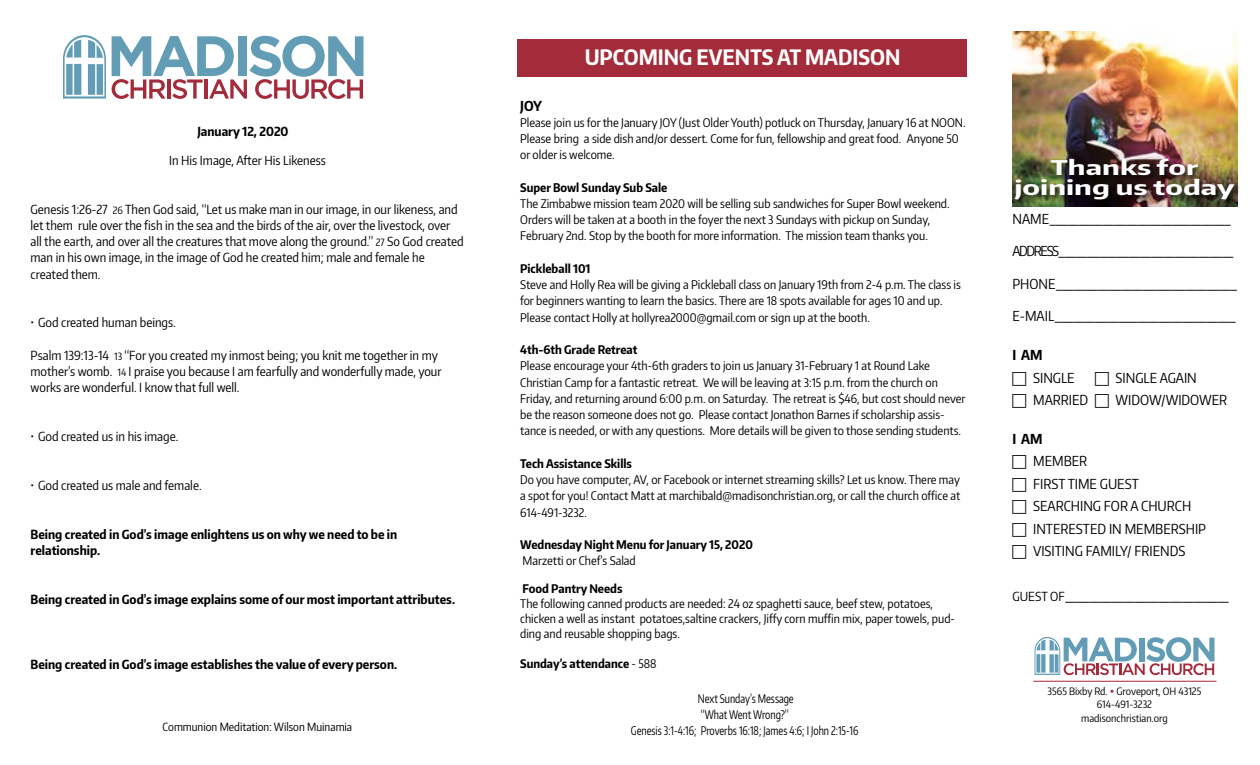
<style>
.page{position:relative;width:1260px;height:765px;background:#fff}
.page>*{position:absolute;margin:0;border:0;box-sizing:border-box;transform-origin:0 0}
.t1{font:700 21.25px "Encode Sans Condensed";color:#fff}
.t2{font:700 20.25px/20.2px "Encode Sans Condensed";color:#fff;text-align:center;scale:1.54 1}
.t3{font:13.75px/22.5px "Encode Sans Condensed";color:#000}
.t4{font:13.75px "Encode Sans Condensed";letter-spacing:-.1em;color:#000}
.t5{font:700 13.75px "Encode Sans Condensed";color:#000}
.t6{font:12.5px/16.2px "Encode Sans Condensed";color:#000}
.t7{font:700 12.5px/16.2px "Encode Sans Condensed";color:#000}
.t8{font:11.88px/16.2px "Encode Sans Condensed";color:#000}
.t9{font:700 11.88px "Encode Sans Condensed";color:#000}
.t10{font:11.88px/16.2px "Encode Sans Condensed";color:#000;text-align:center;scale:.84 1}
.t11{font:11.25px "Encode Sans Condensed";color:#000}
.t12{font:10.12px/13.2px "Encode Sans Condensed";color:#000;text-align:center}
.s1{font-size:10px}
.s2{font-weight:400}
.s3{font-size:12.5px}
.s4{color:#a32b3a}
</style>
<div class="page">
<img style="left:1012px;top:32px;width:226px;height:174px">
<div style="left:1013px;top:158px;width:228px;height:49px;background:#000;opacity:.75"></div>
<div style="left:518px;top:39px;width:450px;height:37px;background:#a32b3a"></div>
<svg style="left:112px;top:36px;width:252px;height:63px"></svg>
<svg style="left:63px;top:35px;width:43px;height:64px"></svg>
<svg style="left:1035px;top:637px;width:179px;height:38px"></svg>
<hr style="left:1033px;top:681px;width:184px;height:1px;background:#a32b3a">
<p class="t7" style="left:197px;top:123px;width:93px">January 12, 2020</p>
<p class="t6" style="left:169px;top:152px;width:158px">In His Image, After His Likeness</p>
<p class="t6" style="left:31px;top:201px;width:435px">Genesis 1:26-27 <span class="s1">26</span> Then God said, “Let us make man in our image, in our likeness, and let them rule over the fish in the sea and the birds of the air, over the livestock, over all the earth, and over all the creatures that move along the ground.” <span class="s1">27</span> So God created man in his own image, in the image of God he created him; male and female he created them.</p>
<p class="t6" style="left:31px;top:314px;width:147px">• God created human beings.</p>
<p class="t6" style="left:31px;top:347px;width:413px">Psalm 139:13-14 <span class="s1">13</span> “For you created my inmost being; you knit me together in my mother’s womb. <span class="s1">14</span> I praise you because I am fearfully and wonderfully made, your works are wonderful. I know that full well.</p>
<p class="t6" style="left:31px;top:428px;width:149px">• God created us in his image.</p>
<p class="t6" style="left:31px;top:477px;width:173px">• God created us male and female.</p>
<p class="t7" style="left:31px;top:526px;width:368px">Being created in God’s image enlightens us on why we need to be in relationship.</p>
<p class="t7" style="left:31px;top:591px;width:426px">Being created in God’s image explains some of our most important attributes.</p>
<p class="t7" style="left:31px;top:656px;width:368px">Being created in God’s image establishes the value of every person.</p>
<p class="t11" style="left:163px;top:719px;width:191px">Communion Meditation: Wilson Muinamia</p>
<h1 class="t1" style="left:585px;top:43px;width:317px">UPCOMING EVENTS AT MADISON</h1>
<p class="t5" style="left:520px;top:96px;width:23px">JOY</p>
<p class="t8" style="left:520px;top:114px;width:447px">Please join us for the January JOY (Just Older Youth) potluck on Thursday, January 16 at NOON.<br>Please bring a side dish and/or dessert. Come for fun, fellowship and great food. Anyone 50 or older is welcome.</p>
<p class="t9" style="left:520px;top:180px;width:149px">Super Bowl Sunday Sub Sale</p>
<p class="t8" style="left:520px;top:195px;width:431px">The Zimbabwe mission team 2020 will be selling sub sandwiches for Super Bowl weekend.<br>Orders will be taken at a booth in the foyer the next 3 Sundays with pickup on Sunday,<br>February 2nd. Stop by the booth for more information. The mission team thanks you.</p>
<p class="t9" style="left:520px;top:261px;width:72px">Pickleball 101</p>
<p class="t8" style="left:520px;top:276px;width:442px">Steve and Holly Rea will be giving a Pickleball class on January 19th from 2-4 p.m. The class is for beginners wanting to learn the basics. There are 18 spots available for ages 10 and up.<br>Please contact Holly at hollyrea2000@gmail.com or sign up at the booth.</p>
<p class="t9" style="left:520px;top:342px;width:119px">4th-6th Grade Retreat</p>
<p class="t8" style="left:520px;top:358px;width:447px">Please encourage your 4th-6th graders to join us January 31-February 1 at Round Lake Christian Camp for a fantastic retreat. We will be leaving at 3:15 p.m. from the church on Friday, and returning around 6:00 p.m. on Saturday. The retreat is $46, but cost should never be the reason someone does not go. Please contact Jonathon Barnes if scholarship assis&shy;tance is needed, or with any questions. More details will be given to those sending students.</p>
<p class="t9" style="left:520px;top:456px;width:113px">Tech Assistance Skills</p>
<p class="t8" style="left:520px;top:471px;width:442px;text-align:justify">Do you have computer, AV, or Facebook or internet streaming skills? Let us know. There may a spot for you! Contact Matt at marchibald@madisonchristian.org, or call the church office at 614-491-3232.</p>
<p class="t9" style="left:520px;top:537px;width:234px">Wednesday Night Menu for January 15, 2020</p>
<p class="t8" style="left:523px;top:553px;width:115px">Marzetti or Chef’s Salad</p>
<p class="t9" style="left:522px;top:581px;width:101px">Food Pantry Needs</p>
<p class="t8" style="left:520px;top:596px;width:436px;line-height:15px">The following canned products are needed: 24 oz spaghetti sauce, beef stew, potatoes, chicken a well as instant potatoes,saltine crackers, Jiffy corn muffin mix, paper towels, pud&shy;ding and reusable shopping bags.</p>
<p class="t9" style="left:520px;top:656px;width:138px">Sunday’s attendance <span class="s2">- 588</span></p>
<p class="t10" style="left:631px;top:690px;width:272px">Next Sunday’s Message<br>“What Went Wrong?”<br>Genesis 3:1-4:16; Proverbs 16:18; James 4:6; I John 2:15-16</p>
<h2 class="t2" style="left:1015px;top:157px;width:144px">Thanks for joining us today</h2>
<p class="t3" style="left:1012px;top:207px;width:220px">NAME_______________________________</p>
<p class="t4" style="left:1012px;top:242px;width:223px">ADDRESS______________________________</p>
<p class="t3" style="left:1012px;top:272px;width:227px">PHONE_______________________________</p>
<p class="t3" style="left:1012px;top:305px;width:225px">E-MAIL_______________________________</p>
<p class="t5" style="left:1012px;top:346px;width:32px">I AM</p>
<p class="t3" style="left:1033px;top:366px;width:43px">SINGLE</p>
<p class="t3" style="left:1116px;top:366px;width:83px">SINGLE AGAIN</p>
<p class="t3" style="left:1033px;top:388px;width:57px">MARRIED</p>
<p class="t3" style="left:1116px;top:388px;width:113px">WIDOW/WIDOWER</p>
<p class="t5" style="left:1012px;top:430px;width:32px">I AM</p>
<p class="t3" style="left:1033px;top:450px;width:174px">MEMBER<br>FIRST TIME GUEST<br>SEARCHING FOR A CHURCH<br>INTERESTED IN MEMBERSHIP<br>VISITING FAMILY/ FRIENDS</p>
<p class="t3" style="left:1012px;top:585px;width:218px"><span class="s3">GUEST OF</span>____________________________</p>
<p class="t12" style="left:1048px;top:684px;width:155px">3565 Bixby Rd. <span class="s4">•</span> Groveport, OH 43125<br>614-491-3232<br>madisonchristian.org</p>
</div>
